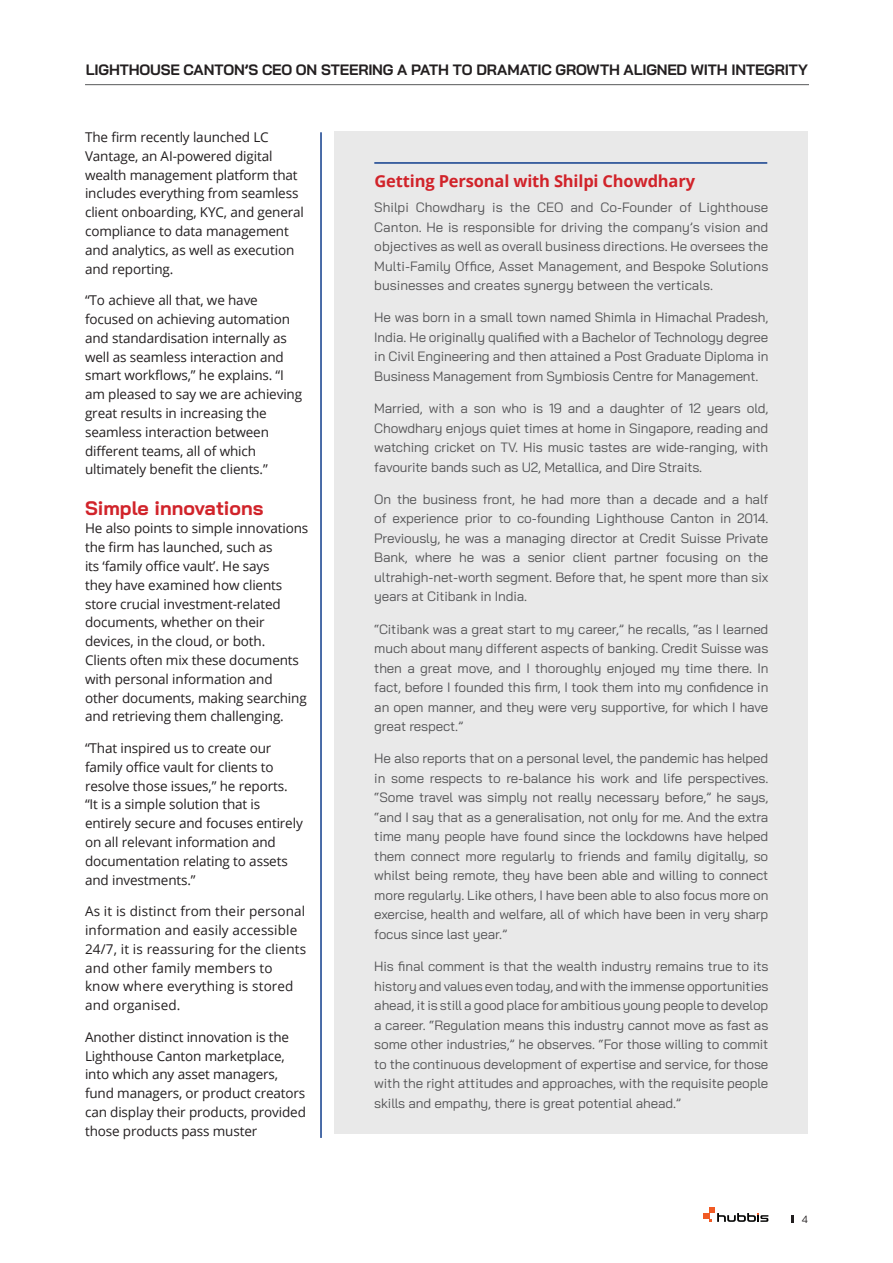
<style>
.page{position:relative;width:893px;height:1263px;background:#fff}
.page>*{position:absolute;margin:0;border:0;box-sizing:border-box;transform-origin:0 0}
.subtitle{font:700 19.5px "Bai Jamjuree";color:#d1232a}
.Box_subtitle{font:700 16.5px "Open Sans";letter-spacing:-.01em;color:#d1232a}
.t1{font:700 15px "Bai Jamjuree";letter-spacing:-.01em;color:#231f20}
.box_content{font:13.5px/19.5px "Bai Jamjuree";letter-spacing:-.01em;color:#535355;text-align:justify}
.content_style_no_hyphe{font:13.5px/18.8px "Open Sans";letter-spacing:-.01em;color:#231f20}
.content_style_no_hyphe-2{font:13.5px/18.8px "Open Sans";letter-spacing:.01em;color:#231f20}
.t2{font:10.5px "Bai Jamjuree";color:#231f20}
</style>
<div class="page">
<svg style="left:703px;top:1207px;width:65px;height:15px"></svg>
<svg style="left:791px;top:1215px;width:3px;height:8px"></svg>
<div style="left:334px;top:132px;width:473px;height:1002px;background:#e9e9e9"></div>
<hr style="left:374px;top:162px;width:393px;height:2px;background:#103d8c">
<hr style="left:320px;top:132px;width:2px;height:1006px;background:#103d8c">
<hr style="left:85px;top:84px;width:724px;height:1px;background:#57585a">
<p class="t1" style="left:86px;top:61px;width:723px">LIGHTHOUSE CANTON’S CEO ON STEERING A PATH TO DRAMATIC GROWTH ALIGNED WITH INTEGRITY</p>
<p class="content_style_no_hyphe" style="left:85px;top:127px;width:220px">The firm recently launched LC<br>Vantage, an AI-powered digital wealth management platform that includes everything from seamless client onboarding, KYC, and general compliance to data management and analytics, as well as execution and reporting.</p>
<p class="content_style_no_hyphe" style="left:85px;top:290px;width:219px">“To achieve all that, we have focused on achieving automation and standardisation internally as well as seamless interaction and smart workflows,” he explains. “I am pleased to say we are achieving great results in increasing the seamless interaction between different teams, all of which ultimately benefit the clients.”</p>
<p class="subtitle" style="left:85px;top:496px;width:180px">Simple innovations</p>
<p class="content_style_no_hyphe" style="left:85px;top:519px;width:225px">He also points to simple innovations the firm has launched, such as<br>its ‘family office vault’. He says<br>they have examined how clients store crucial investment-related documents, whether on their devices, in the cloud, or both.<br>Clients often mix these documents with personal information and other documents, making searching and retrieving them challenging.</p>
<p class="content_style_no_hyphe" style="left:85px;top:738px;width:219px">“That inspired us to create our family office vault for clients to resolve those issues,” he reports. “It is a simple solution that is entirely secure and focuses entirely on all relevant information and documentation relating to assets and investments.”</p>
<p class="content_style_no_hyphe-2" style="left:85px;top:901px;width:223px">As it is distinct from their personal information and easily accessible<br>24/7, it is reassuring for the clients and other family members to know where everything is stored and organised.</p>
<p class="content_style_no_hyphe" style="left:85px;top:1027px;width:222px">Another distinct innovation is the Lighthouse Canton marketplace, into which any asset managers, fund managers, or product creators can display their products, provided those products pass muster</p>
<p class="Box_subtitle" style="left:374px;top:169px;width:322px">Getting Personal with Shilpi Chowdhary</p>
<p class="box_content" style="left:374px;top:197px;width:396px">Shilpi Chowdhary is the CEO and Co-Founder of Lighthouse Canton. He is responsible for driving the company’s vision and objectives as well as overall business directions. He oversees the Multi-Family Office, Asset Management, and Bespoke Solutions businesses and creates synergy between the verticals.</p>
<p class="box_content" style="left:374px;top:308px;width:396px">He was born in a small town named Shimla in Himachal Pradesh, India. He originally qualified with a Bachelor of Technology degree in Civil Engineering and then attained a Post Graduate Diploma in Business Management from Symbiosis Centre for Management.</p>
<p class="box_content" style="left:374px;top:398px;width:396px">Married, with a son who is 19 and a daughter of 12 years old, Chowdhary enjoys quiet times at home in Singapore, reading and watching cricket on TV. His music tastes are wide-ranging, with favourite bands such as U2, Metallica, and Dire Straits.</p>
<p class="box_content" style="left:374px;top:489px;width:396px">On the business front, he had more than a decade and a half of experience prior to co-founding Lighthouse Canton in 2014.<br>Previously, he was a managing director at Credit Suisse Private Bank, where he was a senior client partner focusing on the ultrahigh-net-worth segment. Before that, he spent more than six years at Citibank in India.</p>
<p class="box_content" style="left:374px;top:619px;width:396px">“Citibank was a great start to my career,” he recalls, “as I learned much about many different aspects of banking. Credit Suisse was then a great move, and I thoroughly enjoyed my time there. In fact, before I founded this firm, I took them into my confidence in an open manner, and they were very supportive, for which I have great respect.”</p>
<p class="box_content" style="left:374px;top:749px;width:396px">He also reports that on a personal level, the pandemic has helped in some respects to re-balance his work and life perspectives. “Some travel was simply not really necessary before,” he says, “and I say that as a generalisation, not only for me. And the extra time many people have found since the lockdowns have helped them connect more regularly to friends and family digitally, so whilst being remote, they have been able and willing to connect more regularly. Like others, I have been able to also focus more on exercise, health and welfare, all of which have been in very sharp focus since last year.”</p>
<p class="box_content" style="left:374px;top:957px;width:396px">His final comment is that the wealth industry remains true to its history and values even today, and with the immense opportunities ahead, it is still a good place for ambitious young people to develop a career. “Regulation means this industry cannot move as fast as some other industries,” he observes. “For those willing to commit to the continuous development of expertise and service, for those with the right attitudes and approaches, with the requisite people skills and empathy, there is great potential ahead.”</p>
<p class="t2" style="left:802px;top:1210px;width:8px">4</p>
</div>
